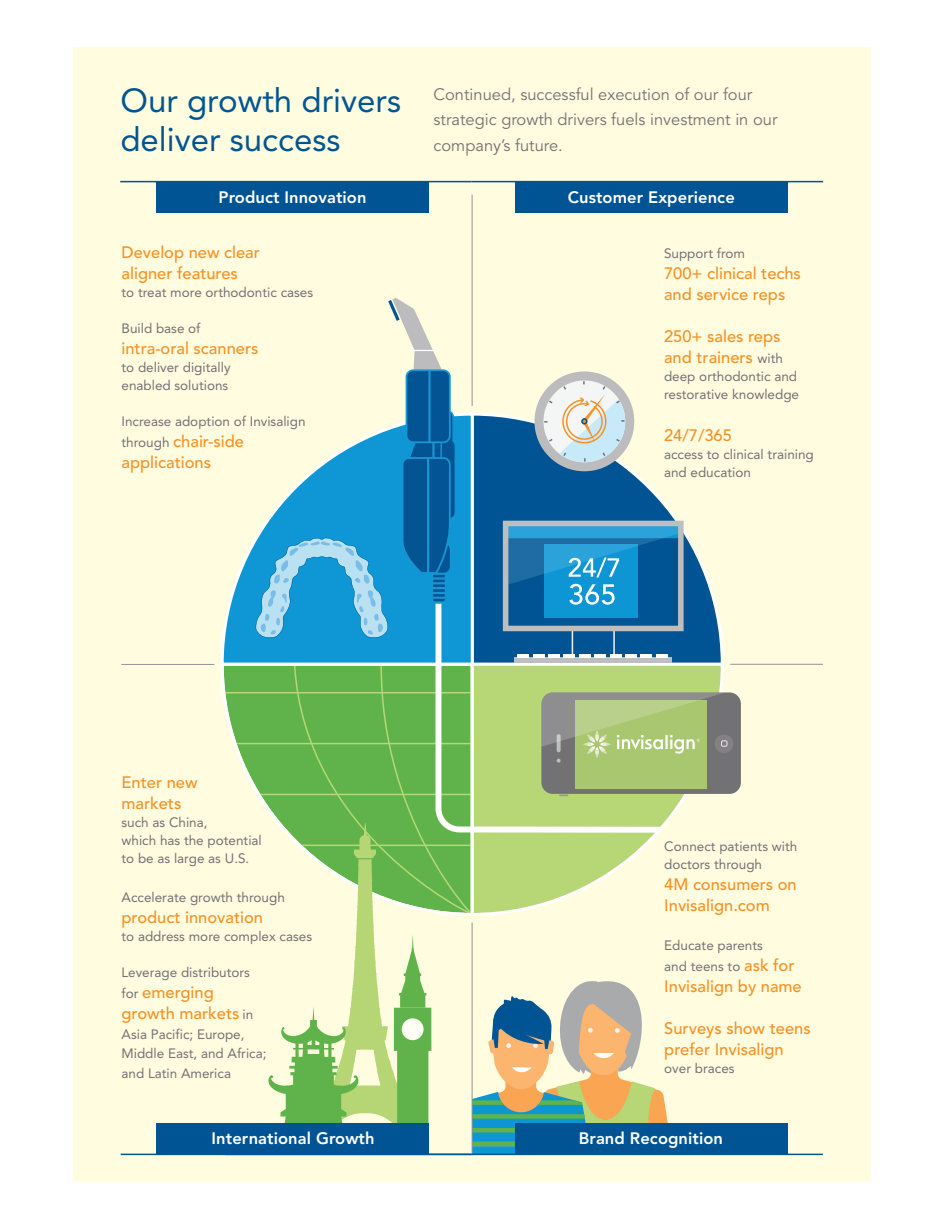
<style>
.page{position:relative;width:945px;height:1229px;background:#fff}
.page>*{position:absolute;margin:0;border:0;box-sizing:border-box;transform-origin:0 0}
.t1{font:33px/38.2px "Avenir";color:#005592}
.t2{font:500 16.5px/21px "Avenir";color:#f79125}
.t3{font:16.5px/25.5px "Avenir";color:#727174}
.t4{font:800 16.5px "Avenir";letter-spacing:.005em;color:#fff}
.t5{font:500 16.5px/21px "Avenir";color:#f79126}
.t6{font:13.5px/18px "Avenir";color:#727175}
.s1{font-weight:400;font-size:13.5px;color:#727175}
.s2{font-weight:500;font-size:16.5px;color:#f79125}
</style>
<div class="page">
<div style="left:74px;top:47px;width:797px;height:1134px;background:#fffcdf"></div>
<svg style="left:475px;top:411px;width:249px;height:250px"></svg>
<svg style="left:221px;top:412px;width:254px;height:249px"></svg>
<hr style="left:472px;top:181px;width:351px;height:1px;background:#005493">
<div style="left:503px;top:520px;width:181px;height:111px;border:6px solid #bdbec0"></div>
<div style="left:514px;top:658px;width:158px;height:5px;background:#bdbec0"></div>
<hr style="left:656px;top:654px;width:11px;height:4px;background:#fff">
<svg style="left:508px;top:526px;width:170px;height:78px;background:#2086bf"></svg>
<div style="left:534px;top:371px;width:100px;height:100px;background:#bcbcbe;border-radius:50%"></div>
<svg style="left:544px;top:381px;width:81px;height:81px"></svg>
<div style="left:581px;top:418px;width:7px;height:6px;border:2px solid #005493;border-radius:50%"></div>
<svg style="left:220px;top:661px;width:213px;height:150px"></svg>
<svg style="left:433px;top:597px;width:233px;height:67px;background:#3281b2"></svg>
<div style="left:541px;top:692px;width:200px;height:102px;background:#727174;border-radius:11px"></div>
<div style="left:715px;top:734px;width:18px;height:19px;background:#828083;border-radius:50%"></div>
<div style="left:157px;top:1123px;width:272px;height:31px;background:#005493"></div>
<hr style="left:472px;top:194px;width:1px;height:212px;background:#939597">
<hr style="left:730px;top:664px;width:93px;height:1px;background:#939597">
<hr style="left:121px;top:664px;width:93px;height:1px;background:#939597">
<div style="left:433px;top:552px;width:12px;height:50px;background:#025493;border-radius:3px"></div>
<div style="left:407px;top:370px;width:43px;height:72px;background:#025493;border-radius:7px"></div>
<div style="left:406px;top:369px;width:45px;height:74px;border:2px solid #1895d2;border-radius:7px"></div>
<svg style="left:401px;top:409px;width:56px;height:185px"></svg>
<hr style="left:431px;top:596px;width:16px;height:3px;background:#1895d2">
<svg style="left:431px;top:601px;width:16px;height:2px"></svg>
<hr style="left:427px;top:458px;width:2px;height:115px;background:#1895d2">
<hr style="left:428px;top:370px;width:3px;height:72px;background:#1895d2">
<svg style="left:388px;top:298px;width:54px;height:72px"></svg>
<hr style="left:432px;top:442px;width:3px;height:16px;background:#1895d2">
<hr style="left:121px;top:1153px;width:350px;height:2px;background:#005493">
<svg style="left:255px;top:538px;width:133px;height:99px;background:#4aaedd"></svg>
<svg style="left:268px;top:664px;width:459px;height:489px"></svg>
<div style="left:515px;top:1123px;width:273px;height:31px;background:#005493"></div>
<div style="left:515px;top:182px;width:273px;height:30px;background:#005493"></div>
<hr style="left:120px;top:181px;width:352px;height:1px;background:#005493">
<div style="left:157px;top:182px;width:272px;height:30px;background:#005493"></div>
<hr style="left:472px;top:922px;width:1px;height:233px;background:#939597">
<hr style="left:225px;top:1153px;width:598px;height:2px;background:#005493">
<h1 class="t1" style="left:120px;top:82px;width:282px">Our growth drivers deliver success</h1>
<p class="t3" style="left:434px;top:82px;width:345px">Continued, successful execution of our four strategic growth drivers fuels investment in our company’s future.</p>
<p class="t4" style="left:219px;top:187px;width:150px">Product Innovation</p>
<p class="t4" style="left:568px;top:187px;width:169px">Customer Experience</p>
<p class="t2" style="left:122px;top:242px;width:140px">Develop new clear aligner features</p>
<p class="t6" style="left:122px;top:284px;width:193px">to treat more orthodontic cases</p>
<p class="t6" style="left:122px;top:320px;width:81px">Build base of</p>
<p class="t2" style="left:122px;top:338px;width:138px">intra-oral scanners</p>
<p class="t6" style="left:122px;top:359px;width:110px">to deliver digitally enabled solutions</p>
<p class="t6" style="left:122px;top:413px;width:186px">Increase adoption of Invisalign</p>
<p class="t2" style="left:122px;top:431px;width:124px"><span class="s1">through</span> chair-side applications</p>
<p class="t2" style="left:122px;top:772px;width:78px">Enter new markets</p>
<p class="t6" style="left:122px;top:813px;width:142px">such as China,<br>which has the potential to be as large as U.S.</p>
<p class="t6" style="left:122px;top:888px;width:165px">Accelerate growth through</p>
<p class="t2" style="left:122px;top:907px;width:143px">product innovation</p>
<p class="t6" style="left:122px;top:927px;width:192px">to address more complex cases</p>
<p class="t6" style="left:122px;top:963px;width:130px">Leverage distributors</p>
<p class="t2" style="left:122px;top:982px;width:133px"><span class="s1">for</span> emerging growth markets <span class="s1">in</span></p>
<p class="t6" style="left:122px;top:1024px;width:147px;line-height:19.5px">Asia Pacific; Europe,<br>Middle East, and Africa; and Latin America</p>
<p class="t6" style="left:664px;top:244px;width:83px">Support from</p>
<p class="t2" style="left:664px;top:263px;width:138px">700+ clinical techs and service reps</p>
<p class="t2" style="left:664px;top:326px;width:121px">250+ sales reps and trainers <span class="s1">with</span></p>
<p class="t6" style="left:664px;top:367px;width:137px">deep orthodontic and restorative knowledge</p>
<p class="t2" style="left:664px;top:425px;width:69px">24/7/365</p>
<p class="t6" style="left:664px;top:445px;width:151px">access to clinical training and education</p>
<p class="t6" style="left:664px;top:837px;width:135px">Connect patients with doctors through</p>
<p class="t2" style="left:664px;top:874px;width:134px">4M consumers on<br>Invisalign.com</p>
<p class="t6" style="left:664px;top:935px;width:132px;line-height:21px">Educate parents<br>and teens to <span class="s2">ask for</span></p>
<p class="t2" style="left:664px;top:976px;width:139px">Invisalign by name</p>
<p class="t5" style="left:664px;top:1018px;width:148px">Surveys show teens prefer Invisalign</p>
<p class="t6" style="left:664px;top:1059px;width:72px">over braces</p>
<p class="t4" style="left:212px;top:1128px;width:164px">International Growth</p>
<p class="t4" style="left:579px;top:1128px;width:146px">Brand Recognition</p>
</div>
